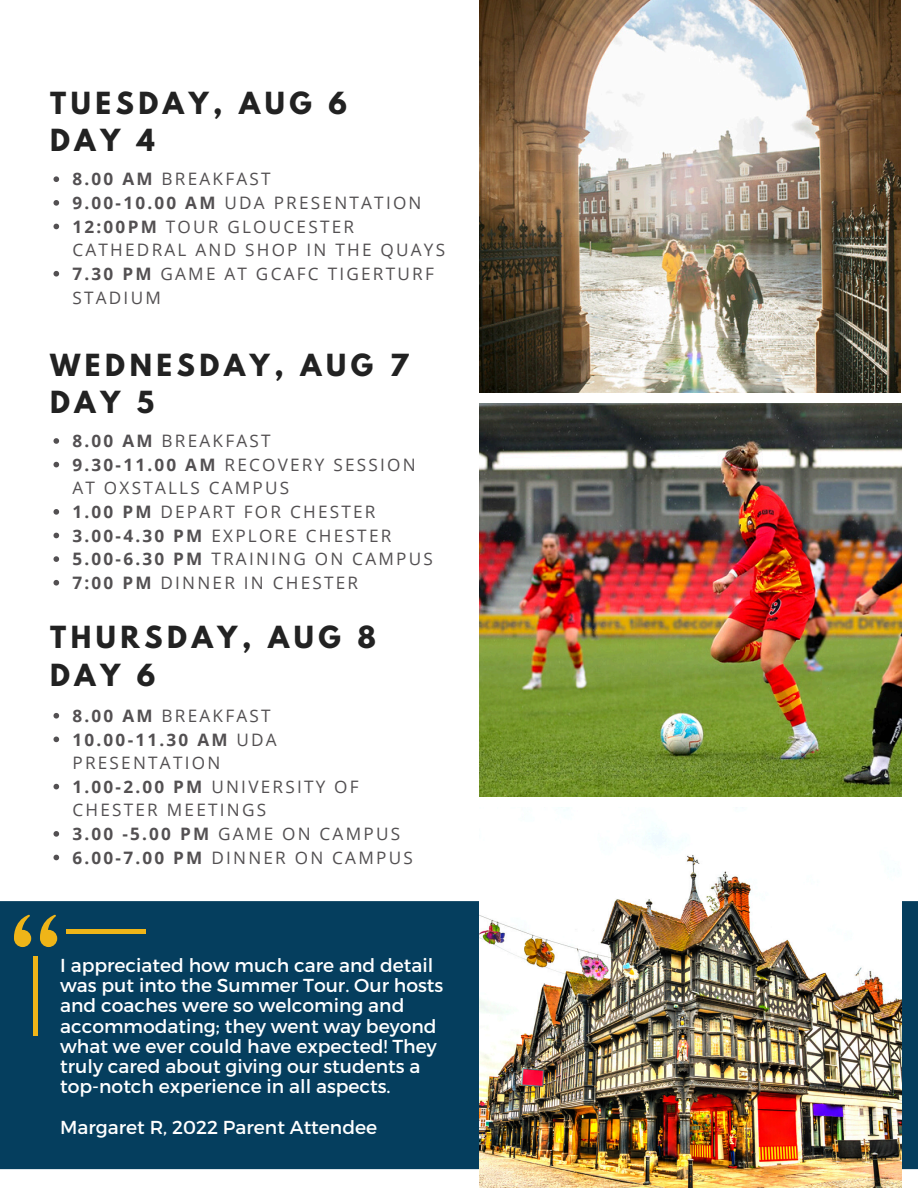
<style>
.page{position:relative;width:918px;height:1188px;background:#fff}
.page>*{position:absolute;margin:0;border:0;box-sizing:border-box;transform-origin:0 0}
.t1{font:700 27px/37.2px "League Spartan";letter-spacing:.17em;color:#222}
.t2{font:18.75px/20.2px "Montserrat";color:#fff}
.t3{font:17.1px/23.7px "Open Sans";letter-spacing:.13em;color:#535052}
.s1{font-weight:700}
</style>
<div class="page">
<div style="left:0;top:901px;width:918px;height:268px;background:#053e5e"></div>
<img style="left:479px;top:0;width:422px;height:393px">
<img style="left:479px;top:404px;width:422px;height:392px">
<img style="left:479px;top:828px;width:422px;height:360px">
<svg style="left:54px;top:176px;width:5px;height:6px"></svg>
<svg style="left:54px;top:200px;width:5px;height:6px"></svg>
<svg style="left:54px;top:224px;width:5px;height:5px"></svg>
<svg style="left:54px;top:271px;width:5px;height:6px"></svg>
<svg style="left:54px;top:438px;width:5px;height:6px"></svg>
<svg style="left:54px;top:462px;width:5px;height:5px"></svg>
<svg style="left:54px;top:509px;width:5px;height:6px"></svg>
<svg style="left:54px;top:533px;width:5px;height:5px"></svg>
<svg style="left:54px;top:556px;width:5px;height:6px"></svg>
<svg style="left:54px;top:580px;width:5px;height:6px"></svg>
<svg style="left:54px;top:713px;width:5px;height:6px"></svg>
<svg style="left:54px;top:737px;width:5px;height:5px"></svg>
<svg style="left:54px;top:784px;width:5px;height:5px"></svg>
<svg style="left:54px;top:831px;width:5px;height:6px"></svg>
<svg style="left:54px;top:855px;width:5px;height:5px"></svg>
<div style="left:40px;top:930px;width:17px;height:17px;background:#efb518;border-radius:50%"></div>
<svg style="left:38px;top:914px;width:18px;height:30px"></svg>
<div style="left:14px;top:930px;width:17px;height:17px;background:#efb518;border-radius:50%"></div>
<svg style="left:12px;top:914px;width:18px;height:30px"></svg>
<hr style="left:34px;top:956px;width:4px;height:80px;background:#efb518">
<hr style="left:66px;top:929px;width:80px;height:4px;background:#efb518">
<h1 class="t1" style="left:50px;top:88px;width:299px">TUESDAY, AUG 6<br>DAY 4</h1>
<p class="t3" style="left:72px;top:167px;width:200px"><span class="s1">8.00 AM</span> BREAKFAST</p>
<p class="t3" style="left:72px;top:191px;width:351px"><span class="s1">9.00-10.00 AM</span> UDA PRESENTATION</p>
<p class="t3" style="left:72px;top:214px;width:374px"><span class="s1">12:00PM</span> TOUR GLOUCESTER<br>CATHEDRAL AND SHOP IN THE QUAYS</p>
<p class="t3" style="left:72px;top:261px;width:363px"><span class="s1">7.30 PM</span> GAME AT GCAFC TIGERTURF<br>STADIUM</p>
<h1 class="t1" style="left:50px;top:350px;width:360px">WEDNESDAY, AUG 7<br>DAY 5</h1>
<p class="t3" style="left:72px;top:429px;width:200px"><span class="s1">8.00 AM</span> BREAKFAST</p>
<p class="t3" style="left:72px;top:452px;width:345px"><span class="s1">9.30-11.00 AM</span> RECOVERY SESSION<br>AT OXSTALLS CAMPUS</p>
<p class="t3" style="left:72px;top:500px;width:305px"><span class="s1">1.00 PM</span> DEPART FOR CHESTER</p>
<p class="t3" style="left:72px;top:523px;width:320px"><span class="s1">3.00-4.30 PM</span> EXPLORE CHESTER</p>
<p class="t3" style="left:72px;top:547px;width:362px"><span class="s1">5.00-6.30 PM</span> TRAINING ON CAMPUS</p>
<p class="t3" style="left:72px;top:570px;width:287px"><span class="s1">7:00 PM</span> DINNER IN CHESTER</p>
<p class="t1" style="left:50px;top:622px;width:327px">THURSDAY, AUG 8<br>DAY 6</p>
<p class="t3" style="left:72px;top:703px;width:200px"><span class="s1">8.00 AM</span> BREAKFAST</p>
<p class="t3" style="left:72px;top:727px;width:206px"><span class="s1">10.00-11.30 AM</span> UDA<br>PRESENTATION</p>
<p class="t3" style="left:72px;top:774px;width:288px"><span class="s1">1.00-2.00 PM</span> UNIVERSITY OF<br>CHESTER MEETINGS</p>
<p class="t3" style="left:72px;top:822px;width:329px"><span class="s1">3.00 -5.00 PM</span> GAME ON CAMPUS</p>
<p class="t3" style="left:72px;top:845px;width:342px"><span class="s1">6.00-7.00 PM</span> DINNER ON CAMPUS</p>
<h1 class="t2" style="left:60px;top:954px;width:385px">I appreciated how much care and detail was put into the Summer Tour. Our hosts and coaches were so welcoming and accommodating; they went way beyond what we ever could have expected! They truly cared about giving our students a top-notch experience in all aspects.</h1>
<p class="t2" style="left:60px;top:1116px;width:318px">Margaret R, 2022 Parent Attendee</p>
</div>
